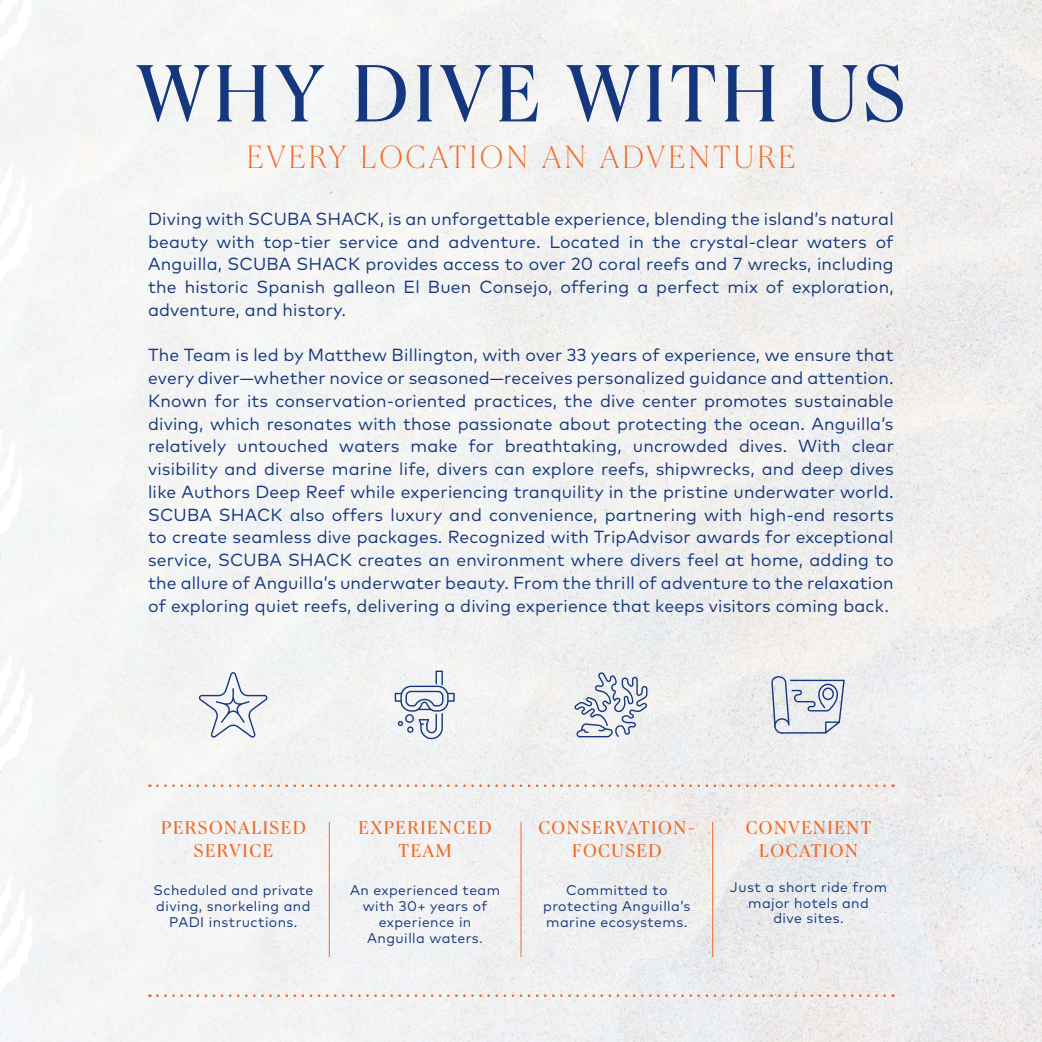
<style>
.page{position:relative;width:1042px;height:1042px;background:#fff}
.page>*{position:absolute;margin:0;border:0;box-sizing:border-box;transform-origin:0 0}
.t1{font:84px "Queens";letter-spacing:.05em;color:#14377d}
.t2{font:100 33.25px "Queens";letter-spacing:.1em;color:#f26a24}
.t3{font:19.25px/22.8px "Queens";letter-spacing:.08em;color:#f26a24;text-align:center}
.t4{font:17.5px/22.8px "Mark Pro";letter-spacing:.01em;color:#14377d;text-align:justify}
.t5{font:14px/15.8px "Mark Pro";letter-spacing:.03em;color:#14377d;text-align:center}
</style>
<div class="page">
<img style="left:33px;top:0;width:1009px;height:1042px">
<svg style="left:199px;top:672px;width:69px;height:66px"></svg>
<svg style="left:574px;top:672px;width:73px;height:65px"></svg>
<svg style="left:771px;top:676px;width:73px;height:57px"></svg>
<svg style="left:395px;top:670px;width:60px;height:69px"></svg>
<hr style="left:329px;top:822px;width:1px;height:135px;background:#f26a24">
<hr style="left:520px;top:822px;width:1px;height:135px;background:#f26a24">
<hr style="left:712px;top:822px;width:1px;height:135px;background:#f26a24">
<svg style="left:0;top:0;width:33px;height:1042px"></svg>
<svg style="left:157px;top:784px;width:736px;height:3px"></svg>
<svg style="left:157px;top:994px;width:736px;height:3px"></svg>
<h1 class="t1" style="left:137px;top:40px;width:770px">WHY DIVE WITH US</h1>
<h2 class="t2" style="left:247px;top:136px;width:550px">EVERY LOCATION AN ADVENTURE</h2>
<p class="t4" style="left:148px;top:206px;width:747px">Diving with SCUBA SHACK, is an unforgettable experience, blending the island’s natural beauty with top-tier service and adventure. Located in the crystal-clear waters of Anguilla, SCUBA SHACK provides access to over 20 coral reefs and 7 wrecks, including the historic Spanish galleon El Buen Consejo, offering a perfect mix of exploration, adventure, and history.</p>
<p class="t4" style="left:148px;top:342px;width:747px">The Team is led by Matthew Billington, with over 33 years of experience, we ensure that every diver—whether novice or seasoned—receives personalized guidance and attention.<br>Known for its conservation-oriented practices, the dive center promotes sustainable diving, which resonates with those passionate about protecting the ocean. Anguilla’s relatively untouched waters make for breathtaking, uncrowded dives. With clear visibility and diverse marine life, divers can explore reefs, shipwrecks, and deep dives like Authors Deep Reef while experiencing tranquility in the pristine underwater world.<br>SCUBA SHACK also offers luxury and convenience, partnering with high-end resorts to create seamless dive packages. Recognized with TripAdvisor awards for exceptional service, SCUBA SHACK creates an environment where divers feel at home, adding to the allure of Anguilla’s underwater beauty. From the thrill of adventure to the relaxation of exploring quiet reefs, delivering a diving experience that keeps visitors coming back.</p>
<p class="t3" style="left:161px;top:815px;width:146px">PERSONALISED<br>SERVICE</p>
<p class="t5" style="left:153px;top:881px;width:161px">Scheduled and private diving, snorkeling and<br>PADI instructions.</p>
<p class="t3" style="left:358px;top:815px;width:135px">EXPERIENCED<br>TEAM</p>
<p class="t5" style="left:350px;top:881px;width:152px">An experienced team with 30+ years of experience in<br>Anguilla waters.</p>
<p class="t3" style="left:538px;top:815px;width:158px">CONSERVATION-<br>FOCUSED</p>
<p class="t5" style="left:543px;top:881px;width:149px">Committed to protecting Anguilla’s marine ecosystems.</p>
<p class="t3" style="left:746px;top:815px;width:127px">CONVENIENT<br>LOCATION</p>
<p class="t5" style="left:730px;top:878px;width:159px">Just a short ride from major hotels and<br>dive sites.</p>
</div>
